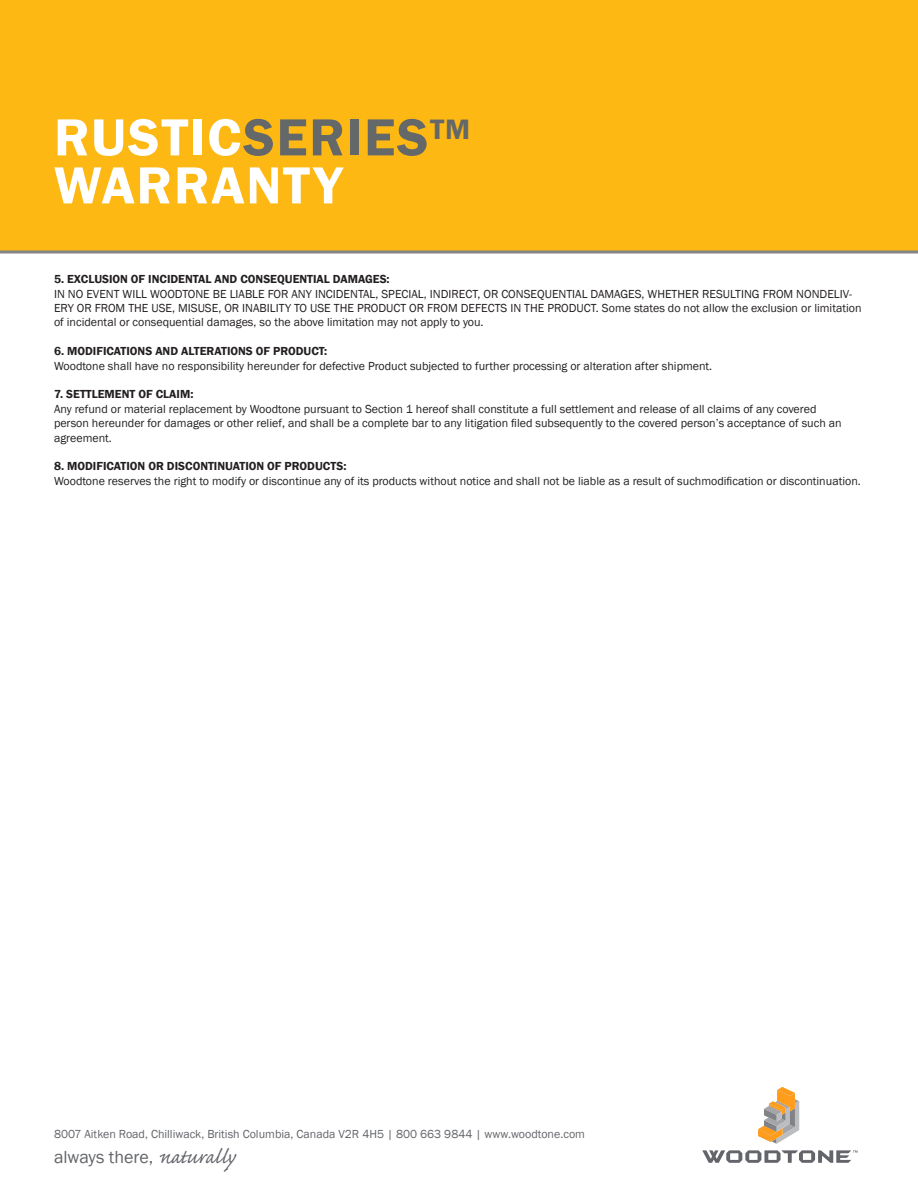
<style>
.page{position:relative;width:918px;height:1188px;background:#fff}
.page>*{position:absolute;margin:0;border:0;box-sizing:border-box;transform-origin:0 0}
.t1{font:600 54px "Franklin Gothic";letter-spacing:.03em;color:#fff}
.t2{font:18px "Franklin Gothic";color:#63656a}
.t3{font:12px/14.4px "Franklin Gothic";color:#231f20}
.t4{font:600 12px "Franklin Gothic";color:#231f20}
.t5{font:12px "Franklin Gothic";color:#63656a}
.s1{color:#646869}
.s2{font-family:"Caflisch Script Pro";font-size:25.5px}
</style>
<div class="page">
<svg style="left:758px;top:1087px;width:41px;height:57px"></svg>
<svg style="left:702px;top:1150px;width:156px;height:13px"></svg>
<div style="left:0;top:0;width:918px;height:252px;background:#fdb813"></div>
<svg style="left:0;top:250px;width:918px;height:4px;background:#a29887"></svg>
<p class="t1" style="left:54px;top:104px;width:418px">RUSTIC<span class="s1">SERIES</span><sup>TM</sup></p>
<p class="t1" style="left:54px;top:152px;width:290px">WARRANTY</p>
<p class="t4" style="left:54px;top:272px;width:337px">5. EXCLUSION OF INCIDENTAL AND CONSEQUENTIAL DAMAGES:</p>
<p class="t3" style="left:54px;top:287px;width:809px">IN NO EVENT WILL WOODTONE BE LIABLE FOR ANY INCIDENTAL, SPECIAL, INDIRECT, OR CONSEQUENTIAL DAMAGES, WHETHER RESULTING FROM NONDELIV-<br>ERY OR FROM THE USE, MISUSE, OR INABILITY TO USE THE PRODUCT OR FROM DEFECTS IN THE PRODUCT. Some states do not allow the exclusion or limitation of incidental or consequential damages, so the above limitation may not apply to you.</p>
<p class="t4" style="left:54px;top:344px;width:275px">6. MODIFICATIONS AND ALTERATIONS OF PRODUCT:</p>
<p class="t3" style="left:54px;top:359px;width:660px">Woodtone shall have no responsibility hereunder for defective Product subjected to further processing or alteration after shipment.</p>
<p class="t4" style="left:54px;top:387px;width:141px">7. SETTLEMENT OF CLAIM:</p>
<p class="t3" style="left:54px;top:402px;width:764px">Any refund or material replacement by Woodtone pursuant to Section 1 hereof shall constitute a full settlement and release of all claims of any covered</p>
<p class="t3" style="left:54px;top:416px;width:789px">person hereunder for damages or other relief, and shall be a complete bar to any litigation filed subsequently to the covered person’s acceptance of such an agreement.</p>
<p class="t4" style="left:54px;top:459px;width:294px">8. MODIFICATION OR DISCONTINUATION OF PRODUCTS:</p>
<p class="t3" style="left:54px;top:474px;width:808px">Woodtone reserves the right to modify or discontinue any of its products without notice and shall not be liable as a result of suchmodification or discontinuation.</p>
<p class="t5" style="left:54px;top:1126px;width:533px">8007 Aitken Road, Chilliwack, British Columbia, Canada V2R 4H5 | 800 663 9844 | www.woodtone.com</p>
<p class="t2" style="left:54px;top:1146px;width:183px">always there, <span class="s2">naturally</span></p>
</div>
